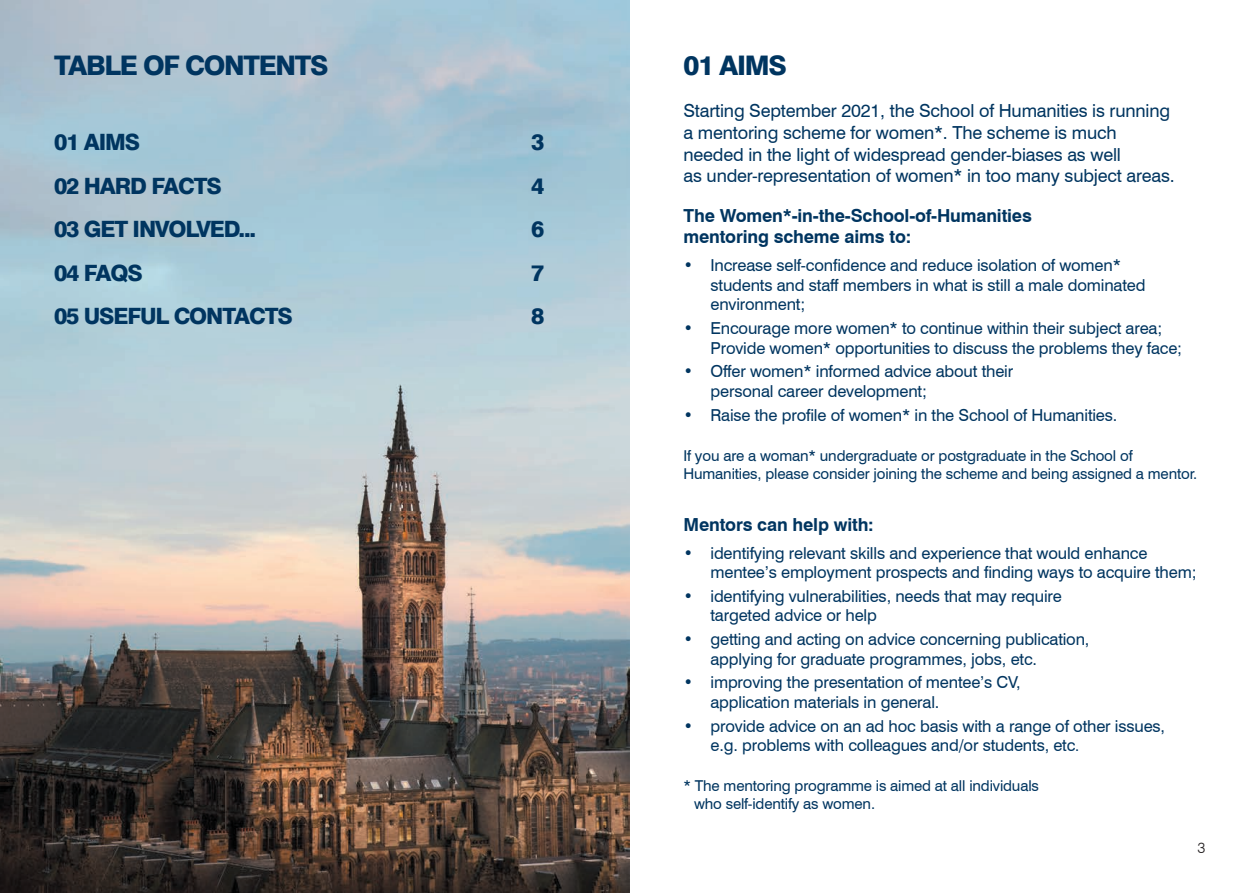
<style>
.page{position:relative;width:1259px;height:893px;background:#fff}
.page>*{position:absolute;margin:0;border:0;box-sizing:border-box;transform-origin:0 0}
.t1{font:800 27px "Swiss 721 BT";letter-spacing:-.05em;color:#003560}
.t2{font:800 22.5px "Swiss 721 BT";letter-spacing:-.05em;color:#003560}
.t3{font:18px/21.6px "Swiss 721 BT";letter-spacing:-.01em;color:#003560}
.t4{font:700 18px/21.6px "Swiss 721 BT";letter-spacing:-.01em;color:#003560}
.t5{font:16.5px/19.5px "Swiss 721 BT";letter-spacing:-.01em;color:#003560}
.t6{font:15px/18px "Swiss 721 BT";letter-spacing:-.01em;color:#003560}
.t7{font:300 15px "Swiss 721 BT";color:#231f20}
.s1{font-size:15px}
</style>
<div class="page">
<img style="left:0;top:0;width:629px;height:893px">
<h1 class="t1" style="left:54px;top:49px;width:276px">TABLE OF CONTENTS</h1>
<h2 class="t2" style="left:54px;top:129px;width:88px">01 AIMS</h2>
<h2 class="t2" style="left:531px;top:129px;width:15px">3</h2>
<h2 class="t2" style="left:54px;top:172px;width:169px">02 HARD FACTS</h2>
<h2 class="t2" style="left:531px;top:172px;width:15px">4</h2>
<h2 class="t2" style="left:54px;top:216px;width:204px">03 GET INVOLVED...</h2>
<h2 class="t2" style="left:531px;top:216px;width:15px">6</h2>
<h2 class="t2" style="left:54px;top:259px;width:90px">04 FAQS</h2>
<h2 class="t2" style="left:531px;top:259px;width:15px">7</h2>
<h2 class="t2" style="left:54px;top:303px;width:240px">05 USEFUL CONTACTS</h2>
<h2 class="t2" style="left:531px;top:303px;width:15px">8</h2>
<h1 class="t1" style="left:683px;top:49px;width:105px">01 AIMS</h1>
<p class="t3" style="left:683px;top:100px;width:493px">Starting September 2021, the School of Humanities is running a mentoring scheme for women*. The scheme is much needed in the light of widespread gender-biases as well<br>as under-representation of women* in too many subject areas.</p>
<p class="t4" style="left:683px;top:204px;width:350px">The Women*-in-the-School-of-Humanities mentoring scheme aims to:</p>
<p class="t5" style="left:710px;top:256px;width:436px;text-indent:-27px">• Increase self-confidence and reduce isolation of women* students and staff members in what is still a male dominated environment;</p>
<p class="t5" style="left:710px;top:318px;width:473px;text-indent:-27px">• Encourage more women* to continue within their subject area;<br>Provide women* opportunities to discuss the problems they face;</p>
<p class="t5" style="left:710px;top:362px;width:304px;text-indent:-27px">• Offer women* informed advice about their personal career development;</p>
<p class="t5" style="left:683px;top:405px;width:435px">• Raise the profile of women* in the School of Humanities.</p>
<p class="t6" style="left:683px;top:446px;width:515px">If you are a woman* undergraduate or postgraduate in the School of<br>Humanities, please consider joining the scheme and being assigned a mentor.</p>
<p class="t4" style="left:683px;top:513px;width:192px">Mentors can help with:</p>
<p class="t5" style="left:710px;top:543px;width:487px;text-indent:-27px">• identifying relevant skills and experience that would enhance mentee’s employment prospects and finding ways to acquire them;</p>
<p class="t5" style="left:710px;top:586px;width:353px;text-indent:-27px">• identifying vulnerabilities, needs that may require targeted advice or help</p>
<p class="t5" style="left:710px;top:629px;width:380px;text-indent:-27px">• getting and acting on advice concerning publication, applying for graduate programmes, jobs, etc.</p>
<p class="t5" style="left:710px;top:673px;width:311px;text-indent:-27px">• improving the presentation of mentee’s CV, application materials in general.</p>
<p class="t5" style="left:710px;top:716px;width:456px;text-indent:-27px">• provide advice on an ad hoc basis with a range of other issues, e.g. problems with colleagues and/or students, etc<span class="s1">.</span></p>
<p class="t6" style="left:694px;top:777px;width:346px;text-indent:-10px">* The mentoring programme is aimed at all individuals who self-identify as women.</p>
<p class="t7" style="left:1197px;top:839px;width:9px">3</p>
</div>
